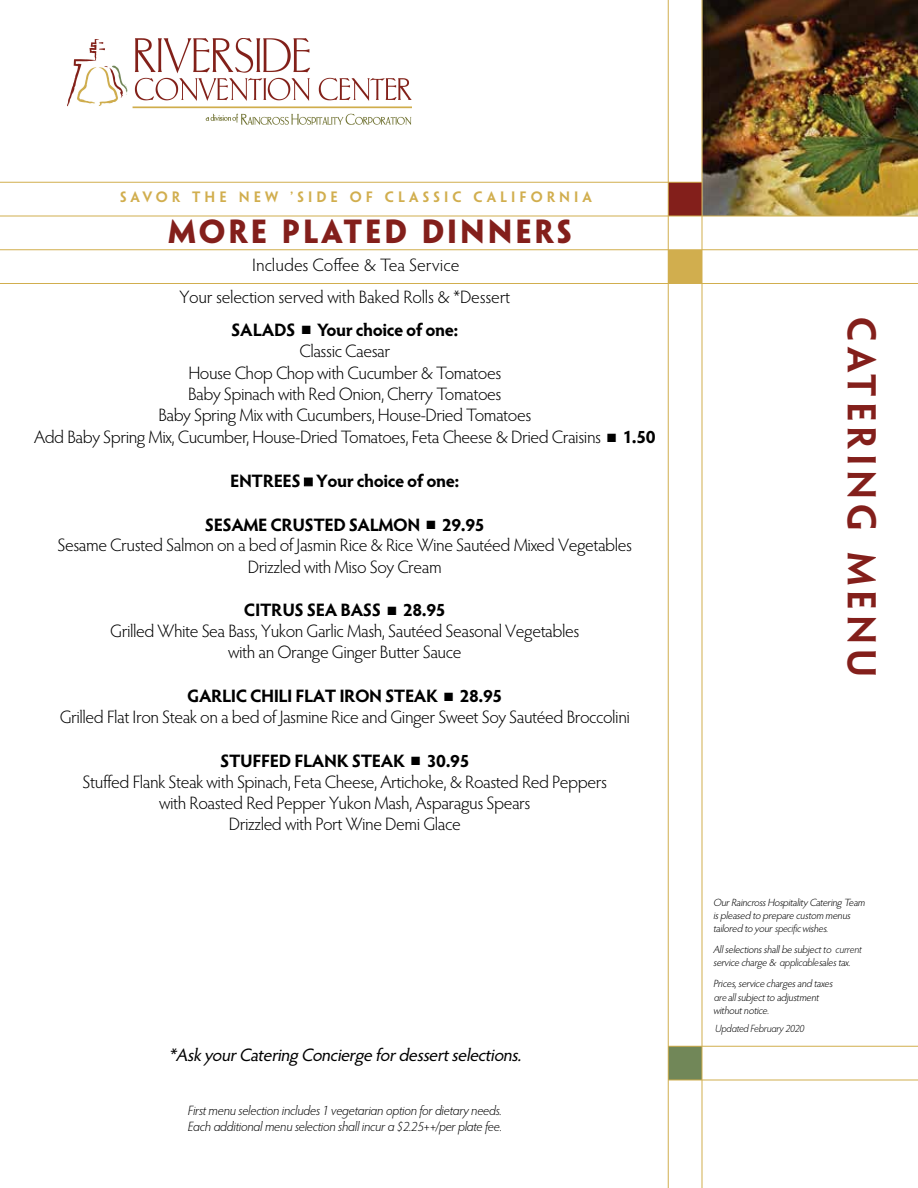
<style>
.page{position:relative;width:918px;height:1188px;background:#fff}
.page>*{position:absolute;margin:0;border:0;box-sizing:border-box;transform-origin:0 0}
.t1{font:36px "Penumbra Semibold Flare";letter-spacing:.14em;color:#831f1b}
.t2{font:700 30px "Penumbra Sans Std";letter-spacing:.1em;color:#831f1b}
.t3{font:300 18px/21px "Hypatia Sans Pro";letter-spacing:-.025em;color:#000;text-align:center}
.t4{font:italic 18px "Hypatia Sans Pro";color:#000}
.t5{font:300 18px "Hypatia Sans Pro";color:#000}
.t6{font:700 18px "Hypatia Sans Pro";letter-spacing:-.025em;color:#000}
.t7{font:italic 300 13.5px/16.2px "Hypatia Sans Pro";letter-spacing:-.02em;color:#000}
.t8{font:13.5px "Penumbra Semibold Flare";letter-spacing:.3em;color:#d1ae4e}
.t9{font:italic 300 10.5px/13.2px "Hypatia Sans Pro";letter-spacing:-.025em;color:#000}
.t10{font:italic 300 10.5px "Hypatia Sans Pro";letter-spacing:-.025em;color:#000}
.s1{font-weight:700}
.s2{font-style:inherit}
</style>
<div class="page">
<div style="left:668px;top:182px;width:34px;height:34px;background:#831f1b"></div>
<div style="left:668px;top:250px;width:34px;height:34px;background:#d1ae4e"></div>
<div style="left:668px;top:1046px;width:34px;height:34px;background:#718758"></div>
<img style="left:703px;top:0;width:215px;height:216px">
<hr style="left:668px;top:0;width:1px;height:1188px;background:#d1ae4e">
<hr style="left:702px;top:0;width:1px;height:1188px;background:#d1ae4e">
<hr style="left:0;top:283px;width:918px;height:1px;background:#d1ae4e">
<hr style="left:0;top:249px;width:918px;height:1px;background:#d1ae4e">
<hr style="left:0;top:216px;width:918px;height:1px;background:#d1ae4e">
<hr style="left:0;top:182px;width:702px;height:1px;background:#d1ae4e">
<hr style="left:668px;top:1046px;width:250px;height:1px;background:#d1ae4e">
<hr style="left:668px;top:1080px;width:250px;height:1px;background:#d1ae4e">
<img style="left:67px;top:39px;width:344px;height:86px">
<p class="t8" style="left:120px;top:189px;width:473px">SAVOR THE NEW ’SIDE OF CLASSIC CALIFORNIA</p>
<h2 class="t2" style="left:168px;top:212px;width:405px">MORE PLATED DINNERS</h2>
<p class="t5" style="left:252px;top:253px;width:209px">Includes Coffee &amp; Tea Service</p>
<p class="t3" style="left:179px;top:281px;width:332px;line-height:32.4px">Your selection served with Baked Rolls &amp; *Dessert<br><span class="s1">SAlAdS</span> ■ <span class="s1">your choice of one:</span></p>
<p class="t3" style="left:34px;top:340px;width:623px;line-height:21.5px">Classic Caesar<br>House Chop Chop with Cucumber &amp; Tomatoes<br>Baby Spinach with Red Onion, Cherry Tomatoes<br>Baby Spring Mix with Cucumbers, House-Dried Tomatoes<br>Add Baby Spring Mix, Cucumber, House-Dried Tomatoes, Feta Cheese &amp; Dried Craisins ■ <span class="s1">1.50</span></p>
<p class="t6" style="left:230px;top:468px;width:231px">ENTREES ■ Your choice of one:</p>
<p class="t3" style="left:58px;top:513px;width:576px"><span class="s1">SESAME CRUSTED SALMON</span> ■ <span class="s1">29.95<br></span>Sesame Crusted Salmon on a bed of Jasmin Rice &amp; Rice Wine Sautéed Mixed Vegetables<br>Drizzled with Miso Soy Cream</p>
<p class="t3" style="left:110px;top:599px;width:471px"><span class="s1">CITRUS SEA BASS</span> ■ <span class="s1">28.95<br></span>Grilled White Sea Bass, Yukon Garlic Mash, Sautéed Seasonal Vegetables with an Orange Ginger Butter Sauce</p>
<p class="t3" style="left:60px;top:685px;width:572px"><span class="s1">GARLIC CHILI FLAT IRON STEAK</span> ■ <span class="s1">28.95<br></span>Grilled Flat Iron Steak on a bed of Jasmine Rice and Ginger Sweet Soy Sautéed Broccolini</p>
<p class="t3" style="left:83px;top:750px;width:526px"><span class="s1">Stuffed FLANK STEAK</span> ■ <span class="s1">30.95<br></span>Stuffed Flank Steak with Spinach, Feta Cheese, Artichoke, &amp; Roasted Red Peppers with Roasted Red Pepper Yukon Mash, Asparagus Spears<br>Drizzled with Port Wine Demi Glace</p>
<p class="t4" style="left:169px;top:1043px;width:358px">*AskyourCatering Concierge fordessertselections.</p>
<p class="t7" style="left:188px;top:1102px;width:316px">First menu selection includes 1 vegetarian option for dietary needs.<br>Each additional menu selection shall incur a $2.25++/per plate fee.</p>
<h1 class="t1" style="left:884px;top:317px;width:361px;rotate:90deg">CATERING MENU</h1>
<p class="t9" style="left:713px;top:896px;width:156px">OurRaincrossHospitality CateringTeam ispleased to prepare custom menus tailored to your <span class="s2">sp e c ifi c</span> wishes.</p>
<p class="t9" style="left:713px;top:943px;width:150px">Allselectionsshallbe subjectto <span class="s2">c u rre n t </span>service charge &amp; <span class="s2">app li c a b le</span> salestax.</p>
<p class="t9" style="left:713px;top:977px;width:123px">Prices,service chargesand taxes <span class="s2">a re</span> allsubjectto adjustment withoutnotice.</p>
<p class="t10" style="left:715px;top:1022px;width:91px">UpdatedFebruary 2020</p>
</div>
